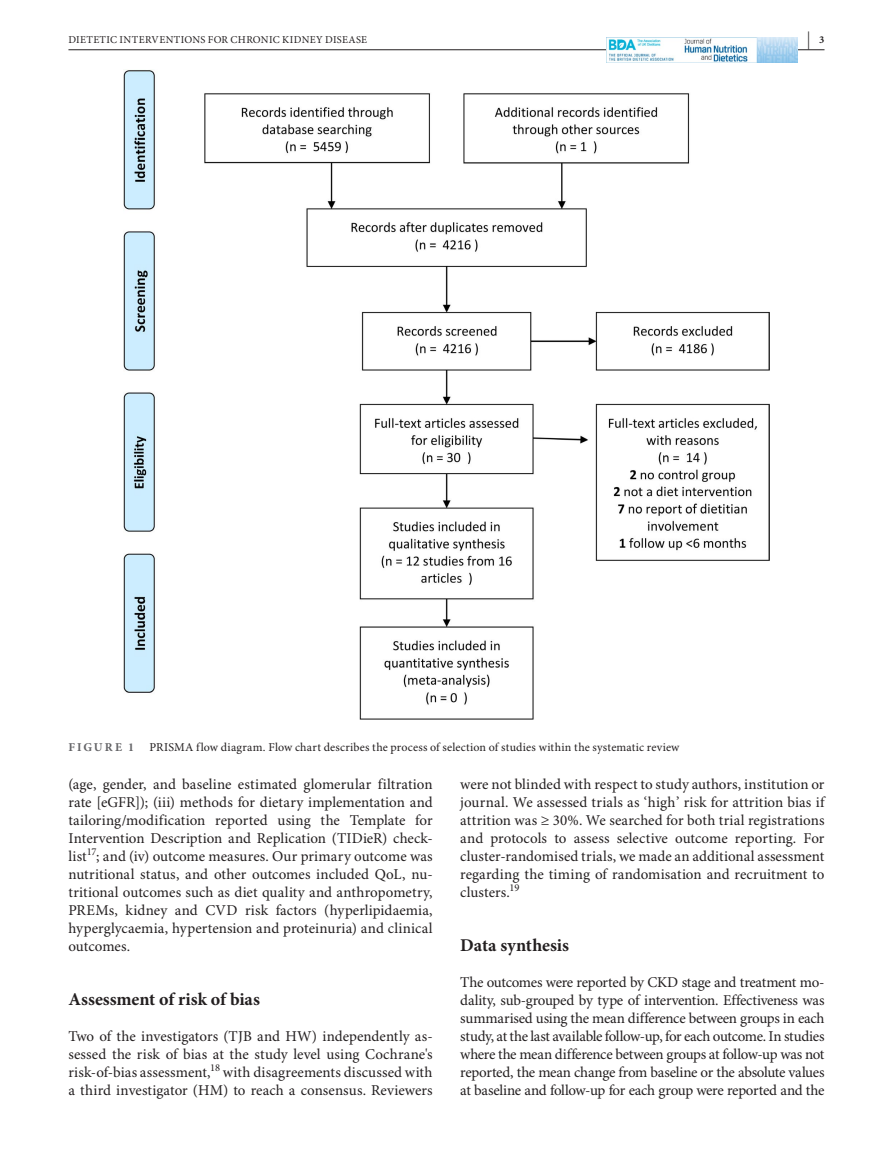
<style>
.page{position:relative;width:893px;height:1174px;background:#fff}
.page>*{position:absolute;margin:0;border:0;box-sizing:border-box;transform-origin:0 0}
.t1{font:700 18px "Minion Pro";color:#231f20}
.t2{font:700 18px "Minion Pro";color:#231f20;scale:.5 1}
.t3{font:15px/18px "Minion Pro";color:#231f20;text-align:justify}
.t4{font:12px "Minion Pro";letter-spacing:.015em;color:#231f20}
.t5{font:700 12px "Minion Pro";letter-spacing:.17em;color:#636366}
.t6{font:10.5px "Minion Pro";letter-spacing:.025em;color:#231f20}
.s1{font-size:10.5px}
</style>
<div class="page">
<hr style="left:68px;top:49px;width:756px;height:1px;background:#231f20">
<img style="left:606px;top:37px;width:192px;height:25px">
<img style="left:123px;top:70px;width:647px;height:650px">
<p class="t6" style="left:69px;top:33px;width:300px">DIETETIC INTERVENTIONS FOR CHRONIC KIDNEY DISEASE</p>
<p class="t2" style="left:807px;top:28px;width:36px">| <span class="s1">3</span></p>
<p class="t5" style="left:69px;top:740px;width:67px">FIGURE 1</p>
<p class="t4" style="left:150px;top:740px;width:531px">PRISMA flow diagram. Flow chart describes the process of selection of studies within the systematic review</p>
<p class="t3" style="left:68px;top:776px;width:366px">(age, gender, and baseline estimated glomerular filtration rate [eGFR]); (iii) methods for dietary implementation and tailoring/modification reported using the Template for Intervention Description and Replication (TIDieR) check&shy;list</p>
<p class="t6" style="left:87px;top:845px;width:11px">17</p>
<p class="t3" style="left:68px;top:848px;width:366px;text-indent:28px">; and (iv) outcome measures. Our primary outcome was nutritional status, and other outcomes included QoL, nu&shy;tritional outcomes such as diet quality and anthropometry, PREMs, kidney and CVD risk factors (hyperlipidaemia, hyperglycaemia, hypertension and proteinuria) and clinical outcomes.</p>
<p class="t1" style="left:68px;top:988px;width:193px">Assessment of risk of bias</p>
<p class="t3" style="left:68px;top:1028px;width:366px">Two of the investigators (TJB and HW) independently as&shy;sessed the risk of bias at the study level using Cochrane's risk-of-bias assessment,</p>
<p class="t6" style="left:210px;top:1061px;width:11px">18</p>
<p class="t3" style="left:68px;top:1064px;width:366px;text-align:right">with disagreements discussed with<br>a third investigator (HM) to reach a consensus. Reviewers</p>
<p class="t3" style="left:460px;top:776px;width:366px">were not blinded with respect to study authors, institution or journal. We assessed trials as ‘high’ risk for attrition bias if attrition was ≥ 30%. We searched for both trial registrations and protocols to assess selective outcome reporting. For cluster-randomised trials, we made an additional assessment regarding the timing of randomisation and recruitment to clusters.</p>
<p class="t6" style="left:509px;top:881px;width:11px">19</p>
<p class="t1" style="left:460px;top:934px;width:110px">Data synthesis</p>
<p class="t3" style="left:460px;top:974px;width:366px">The outcomes were reported by CKD stage and treatment mo&shy;dality, sub-grouped by type of intervention. Effectiveness was summarised using the mean difference between groups in each study, at the last available follow-up, for each outcome. In studies where the mean difference between groups at follow-up was not reported, the mean change from baseline or the absolute values at baseline and follow-up for each group were reported and the</p>
</div>
